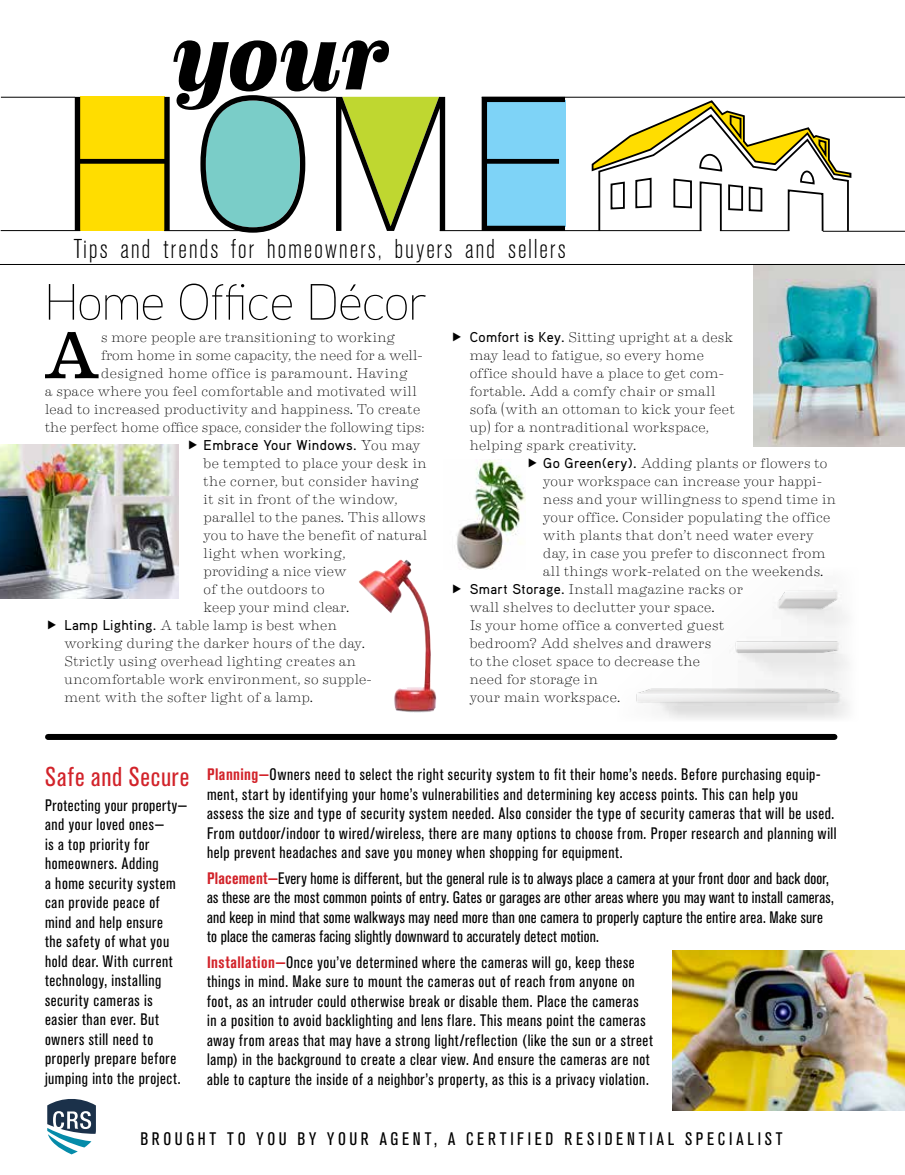
<style>
.page{position:relative;width:905px;height:1175px;background:#fff}
.page>*{position:absolute;margin:0;border:0;box-sizing:border-box;transform-origin:0 0}
.t1{font:italic 700 101.25px "Eames Century Modern";color:#000}
.t2{font:66.45px "Eames Century Modern";color:#000}
.t3{font:100 51px "Aaux Pro";letter-spacing:-.01em;color:#000}
.t4{font:300 condensed 27px "Akzidenz Grotesk BQ";letter-spacing:.07em;color:#000}
.t5{font:condensed 27px "Akzidenz Grotesk BQ";letter-spacing:.035em;color:#d2232a}
.t6{font:condensed 18px "Akzidenz Grotesk BQ";letter-spacing:.205em;color:#000}
.t7{font:condensed 16.5px/19.5px "Akzidenz Grotesk BQ";letter-spacing:.035em;color:#000}
.t8{font:condensed 16.5px/19.5px "Akzidenz Grotesk BQ";letter-spacing:.015em;color:#000}
.t9{font:100 14.25px "Eames Century Modern";letter-spacing:.015em;color:#000}
.t10{font:500 14.25px "Aaux Pro";letter-spacing:.03em;color:#000}
.s1{font-family:"Eames Century Modern";font-weight:100}
.s2{font-family:"Aaux Pro";font-weight:500}
.s3{font-weight:700;color:#d2232a}
</style>
<div class="page">
<img style="left:753px;top:265px;width:151px;height:181px">
<svg style="left:47px;top:1099px;width:49px;height:55px"></svg>
<hr style="left:1px;top:97px;width:74px;height:1px;background:#000">
<svg style="left:75px;top:95px;width:490px;height:138px"></svg>
<svg style="left:590px;top:100px;width:262px;height:132px"></svg>
<hr style="left:720px;top:230px;width:69px;height:1px;background:#000">
<hr style="left:822px;top:231px;width:82px;height:1px;background:#000">
<hr style="left:164px;top:230px;width:90px;height:1px;background:#000">
<hr style="left:1px;top:230px;width:79px;height:1px;background:#000">
<hr style="left:253px;top:97px;width:83px;height:1px;background:#000">
<hr style="left:440px;top:230px;width:261px;height:1px;background:#000">
<hr style="left:481px;top:97px;width:423px;height:1px;background:#000">
<hr style="left:0;top:264px;width:904px;height:1px;background:#000">
<div style="left:48px;top:734px;width:786px;height:6px;background:#000"></div>
<img style="left:672px;top:950px;width:232px;height:160px">
<img style="left:0;top:444px;width:178px;height:154px">
<img style="left:359px;top:559px;width:78px;height:153px">
<img style="left:456px;top:459px;width:70px;height:110px">
<img style="left:636px;top:590px;width:213px;height:129px">
<h1 class="t1" style="left:172px;top:-22px;width:218px">your</h1>
<h3 class="t4" style="left:74px;top:234px;width:493px">Tips and trends for homeowners, buyers and sellers</h3>
<h3 class="t3" style="left:45px;top:270px;width:384px">Home Office Décor</h3>
<h2 class="t2" style="left:42px;top:306px;width:60px">A</h2>
<p class="t9" style="left:101px;top:326px;width:296px">s more people are transitioning to working</p>
<p class="t9" style="left:101px;top:344px;width:323px">from home in some capacity, the need for a well-</p>
<p class="t9" style="left:101px;top:362px;width:308px">designed home office is paramount. Having</p>
<p class="t9" style="left:45px;top:380px;width:373px">a space where you feel comfortable and motivated will</p>
<p class="t9" style="left:45px;top:398px;width:377px">lead to increased productivity and happiness. To create</p>
<p class="t9" style="left:45px;top:416px;width:381px">the perfect home office space, consider the following tips:</p>
<p class="t10" style="left:204px;top:436px;width:218px">Embrace Your Windows. <span class="s1">You may</span></p>
<p class="t9" style="left:204px;top:452px;width:225px">be tempted to place your desk in</p>
<p class="t9" style="left:204px;top:470px;width:217px">the corner, but consider having</p>
<p class="t9" style="left:204px;top:488px;width:195px">it sit in front of the window,</p>
<p class="t9" style="left:204px;top:506px;width:223px">parallel to the panes. This allows</p>
<p class="t9" style="left:204px;top:524px;width:225px">you to have the benefit of natural</p>
<p class="t9" style="left:204px;top:542px;width:143px">light when working,</p>
<p class="t9" style="left:204px;top:560px;width:144px">providing a nice view</p>
<p class="t9" style="left:204px;top:578px;width:122px">of the outdoors to</p>
<p class="t9" style="left:204px;top:596px;width:147px">keep your mind clear.</p>
<p class="t9" style="left:64px;top:614px;width:274px"><span class="s2">Lamp Lighting.</span> A table lamp is best when</p>
<p class="t9" style="left:64px;top:632px;width:302px">working during the darker hours of the day.</p>
<p class="t9" style="left:64px;top:650px;width:293px">Strictly using overhead lighting creates an</p>
<p class="t9" style="left:64px;top:668px;width:308px">uncomfortable work environment, so supple-</p>
<p class="t9" style="left:64px;top:686px;width:250px">ment with the softer light of a lamp.</p>
<p class="t9" style="left:469px;top:326px;width:265px"><span class="s2">Comfort is Key.</span> Sitting upright at a desk</p>
<p class="t9" style="left:469px;top:344px;width:236px">may lead to fatigue, so every home</p>
<p class="t9" style="left:469px;top:362px;width:255px">office should have a place to get com-</p>
<p class="t9" style="left:469px;top:380px;width:247px">fortable. Add a comfy chair or small</p>
<p class="t9" style="left:469px;top:398px;width:267px">sofa (with an ottoman to kick your feet</p>
<p class="t9" style="left:469px;top:416px;width:240px">up) for a nontraditional workspace,</p>
<p class="t9" style="left:469px;top:434px;width:168px">helping spark creativity.</p>
<p class="t9" style="left:543px;top:452px;width:285px"><span class="s2">Go Green(ery).</span> Adding plants or flowers to</p>
<p class="t9" style="left:543px;top:470px;width:280px">your workspace can increase your happi-</p>
<p class="t9" style="left:543px;top:488px;width:294px">ness and your willingness to spend time in</p>
<p class="t9" style="left:543px;top:506px;width:289px">your office. Consider populating the office</p>
<p class="t9" style="left:543px;top:524px;width:272px">with plants that don’t need water every</p>
<p class="t9" style="left:543px;top:542px;width:284px">day, in case you prefer to disconnect from</p>
<p class="t9" style="left:543px;top:560px;width:281px">all things work-related on the weekends.</p>
<p class="t9" style="left:469px;top:578px;width:275px"><span class="s2">Smart Storage.</span> Install magazine racks or</p>
<p class="t9" style="left:469px;top:596px;width:246px">wall shelves to declutter your space.</p>
<p class="t9" style="left:469px;top:614px;width:256px">Is your home office a converted guest</p>
<p class="t9" style="left:469px;top:632px;width:243px">bedroom? Add shelves and drawers</p>
<p class="t9" style="left:469px;top:650px;width:232px">to the closet space to decrease the</p>
<p class="t9" style="left:469px;top:668px;width:130px">need for storage in</p>
<p class="t9" style="left:469px;top:686px;width:152px">your main workspace.</p>
<h3 class="t5" style="left:45px;top:761px;width:146px">Safe and Secure</h3>
<p class="t7" style="left:45px;top:795px;width:144px">Protecting your property— and your loved ones—<br>is a top priority for homeowners. Adding<br>a home security system can provide peace of mind and help ensure<br>the safety of what you hold dear. With current technology, installing security cameras is easier than ever. But owners still need to properly prepare before jumping into the project.</p>
<p class="t7" style="left:207px;top:764px;width:631px"><span class="s3">Planning—</span>Owners need to select the right security system to fit their home’s needs. Before purchasing equip&shy;ment, start by identifying your home’s vulnerabilities and determining key access points. This can help you assess the size and type of security system needed. Also consider the type of security cameras that will be used.<br>From outdoor/indoor to wired/wireless, there are many options to choose from. Proper research and planning will help prevent headaches and save you money when shopping for equipment.</p>
<p class="t8" style="left:207px;top:868px;width:628px"><span class="s3">Placement—</span>Every home is different, but the general rule is to always place a camera at your front door and back door, as these are the most common points of entry. Gates or garages are other areas where you may want to install cameras, and keep in mind that some walkways may need more than one camera to properly capture the entire area. Make sure to place the cameras facing slightly downward to accurately detect motion.</p>
<p class="t7" style="left:207px;top:952px;width:447px"><span class="s3">Installation—</span>Once you’ve determined where the cameras will go, keep these things in mind. Make sure to mount the cameras out of reach from anyone on foot, as an intruder could otherwise break or disable them. Place the cameras<br>in a position to avoid backlighting and lens flare. This means point the cameras away from areas that may have a strong light/reflection (like the sun or a street lamp) in the background to create a clear view. And ensure the cameras are not able to capture the inside of a neighbor’s property, as this is a privacy violation.</p>
<p class="t6" style="left:140px;top:1128px;width:643px">BROUGHT TO YOU BY YOUR AGENT, A CERTIFIED RESIDENTIAL SPECIALIST</p>
</div>
